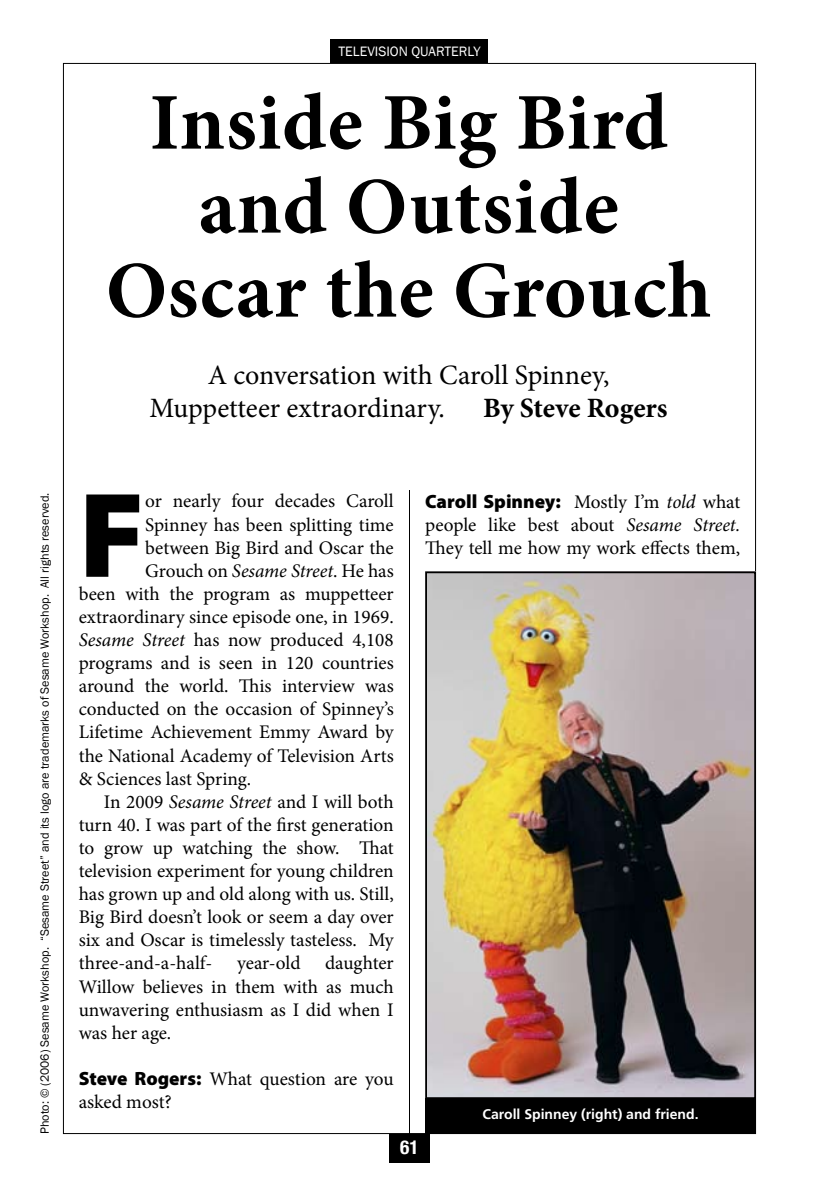
<style>
.page{position:relative;width:819px;height:1197px;background:#fff}
.page>*{position:absolute;margin:0;border:0;box-sizing:border-box;transform-origin:0 0}
.t1{font:900 122.15px "Myriad Pro";color:#000}
.t2{font:700 80.5px/84px "Minion Pro";color:#000;text-align:center}
.t3{font:28px/33.6px "Minion Pro";color:#000}
.t4{font:700 28px "Minion Pro";letter-spacing:-.01em;color:#000}
.t5{font:19.25px/23.1px "Minion Pro";letter-spacing:-.005em;color:#000}
.t6{font:900 19.25px "Myriad Pro";color:#000}
.t7{font:700 condensed 19.25px "Helvetica Neue";color:#fff}
.t8{font:700 14px "Frutiger";color:#fff}
.t9{font:14px "Franklin Gothic";color:#fff}
.t10{font:12.25px "Franklin Gothic";color:#000}
.s1{font-style:italic}
.s2{font-family:"Myriad Pro";font-weight:900}
.s3{font-family:"Minion Pro";font-weight:400}
.s4{font-family:"Minion Pro";font-weight:400;font-style:italic}
</style>
<div class="page">
<hr style="left:409px;top:171px;width:1px;height:963px;background:#000">
<div style="left:331px;top:40px;width:157px;height:23px;background:#000"></div>
<div style="left:389px;top:1134px;width:41px;height:28px;background:#000"></div>
<img style="left:428px;top:574px;width:325px;height:522px">
<div style="left:425px;top:571px;width:331px;height:528px;border:2px solid #000"></div>
<div style="left:425px;top:1098px;width:331px;height:36px;background:#000"></div>
<p class="t10" style="left:37px;top:1134px;width:643px;rotate:-90deg">Photo: © (2006) Sesame Workshop. “Sesame Street” and its logo are trademarks of Sesame Workshop. All rights reserved.</p>
<p class="t9" style="left:338px;top:42px;width:144px">TELEVISION QUARTERLY</p>
<h2 class="t2" style="left:106px;top:80px;width:607px">Inside Big Bird and Outside<br>Oscar the Grouch</h2>
<h3 class="t3" style="left:150px;top:358px;width:461px;text-indent:58px">A conversation with Caroll Spinney,<br>Muppetteer extraordinary.</h3>
<h3 class="t4" style="left:483px;top:389px;width:186px">By Steve Rogers</h3>
<h1 class="t1" style="left:79px;top:454px;width:68px">F</h1>
<p class="t5" style="left:145px;top:490px;width:250px">or nearly four decades Caroll</p>
<p class="t5" style="left:145px;top:513px;width:250px">Spinney has been splitting time</p>
<p class="t5" style="left:145px;top:536px;width:250px">between Big Bird and Oscar the</p>
<p class="t5" style="left:145px;top:559px;width:250px">Grouch on <span class="s1">Sesame Street</span>. He has</p>
<p class="t5" style="left:79px;top:582px;width:317px">been with the program as muppetteer</p>
<p class="t5" style="left:79px;top:605px;width:316px">extraordinary since episode one, in 1969.</p>
<p class="t5" style="left:79px;top:628px;width:316px"><span class="s1">Sesame Street</span> has now produced 4,108</p>
<p class="t5" style="left:79px;top:652px;width:317px">programs and is seen in 120 countries</p>
<p class="t5" style="left:79px;top:675px;width:316px">around the world. This interview was</p>
<p class="t5" style="left:79px;top:698px;width:317px">conducted on the occasion of Spinney’s</p>
<p class="t5" style="left:79px;top:721px;width:316px">Lifetime Achievement Emmy Award by</p>
<p class="t5" style="left:79px;top:744px;width:317px">the National Academy of Television Arts</p>
<p class="t5" style="left:79px;top:767px;width:174px">&amp; Sciences last Spring.</p>
<p class="t5" style="left:79px;top:790px;width:316px">In 2009 <span class="s1">Sesame Street</span> and I will both</p>
<p class="t5" style="left:79px;top:813px;width:316px">turn 40. I was part of the first generation</p>
<p class="t5" style="left:79px;top:836px;width:316px">to grow up watching the show. That</p>
<p class="t5" style="left:79px;top:859px;width:317px">television experiment for young children</p>
<p class="t5" style="left:79px;top:883px;width:317px">has grown up and old along with us. Still,</p>
<p class="t5" style="left:79px;top:906px;width:317px">Big Bird doesn’t look or seem a day over</p>
<p class="t5" style="left:79px;top:929px;width:317px">six and Oscar is timelessly tasteless. My</p>
<p class="t5" style="left:79px;top:952px;width:135px">three-and-a-half-</p>
<p class="t5" style="left:237px;top:952px;width:65px">year-old</p>
<p class="t5" style="left:79px;top:952px;width:317px;text-align:justify;text-indent:246px">daughter Willow believes in them with as much unwavering enthusiasm as I did when I was her age.</p>
<p class="t5" style="left:79px;top:1067px;width:316px"><span class="s2">Steve Rogers:</span> What question are you asked most?</p>
<p class="t7" style="left:400px;top:1136px;width:9px">61</p>
<p class="t6" style="left:425px;top:489px;width:316px">Caroll Spinney: <span class="s3">Mostly I’m</span> <span class="s4">told</span> <span class="s3">what</span></p>
<p class="t5" style="left:425px;top:513px;width:317px">people like best about <span class="s1">Sesame Street.<br></span>They tell me how my work effects them,</p>
<p class="t8" style="left:483px;top:1105px;width:218px">Caroll Spinney (right) and friend.</p>
</div>
